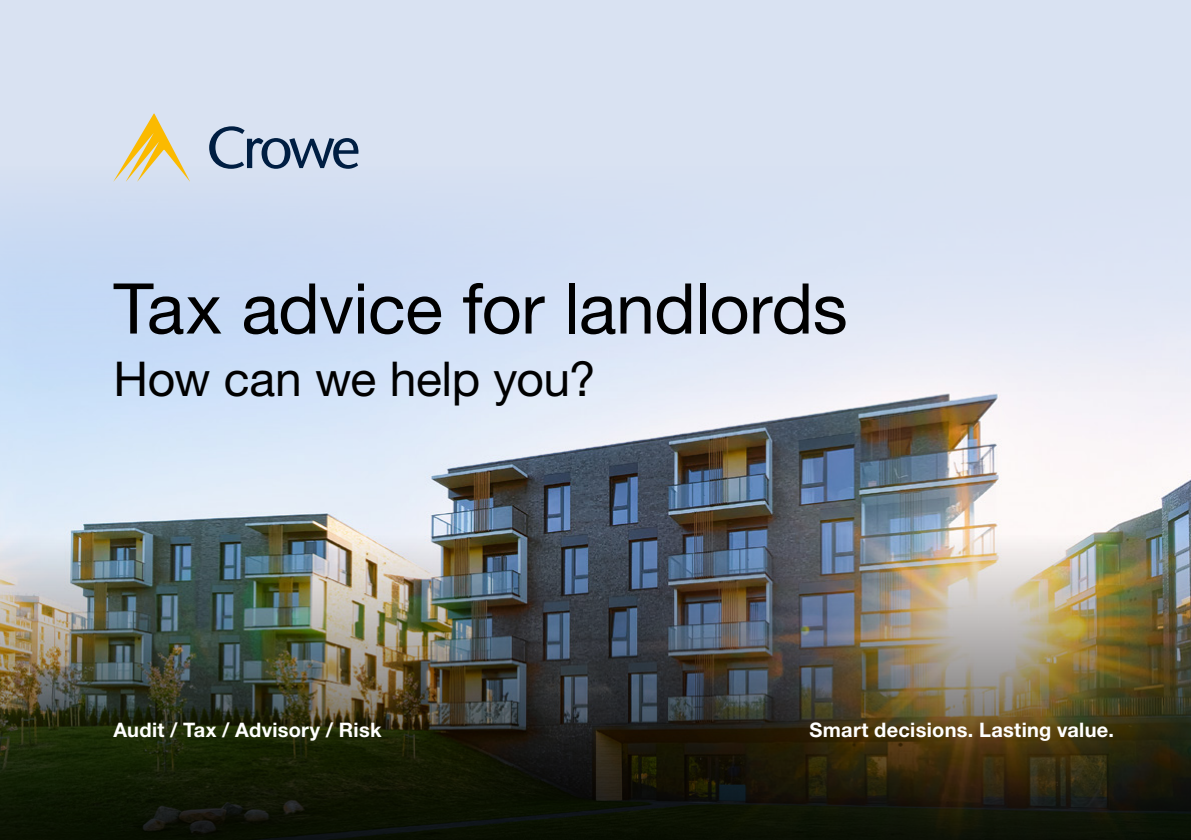
<style>
.page{position:relative;width:1191px;height:840px;background:#fff}
.page>*{position:absolute;margin:0;border:0;box-sizing:border-box;transform-origin:0 0}
.t1{font:70px "Helvetica Neue LT Std";letter-spacing:-.01em;color:#000}
.Subtitle{font:48px "Helvetica Neue LT Std";letter-spacing:-.01em;color:#000}
.t2{font:700 20px "Helvetica Neue LT Std";letter-spacing:.015em;color:#fff}
</style>
<div class="page">
<div style="left:0;top:0;width:1191px;height:839px;background:#d9e2f2"></div>
<img style="left:0;top:181px;width:1191px;height:351px">
<img style="left:0;top:532px;width:1191px;height:307px">
<svg style="left:209px;top:126px;width:149px;height:43px"></svg>
<svg style="left:113px;top:113px;width:77px;height:68px"></svg>
<p class="t1" style="left:113px;top:267px;width:735px">Tax advice for landlords</p>
<p class="Subtitle" style="left:113px;top:349px;width:484px">How can we help you?</p>
<p class="t2" style="left:113px;top:716px;width:269px">Audit / Tax / Advisory / Risk</p>
<p class="t2" style="left:809px;top:716px;width:306px">Smart decisions. Lasting value.</p>
</div>
